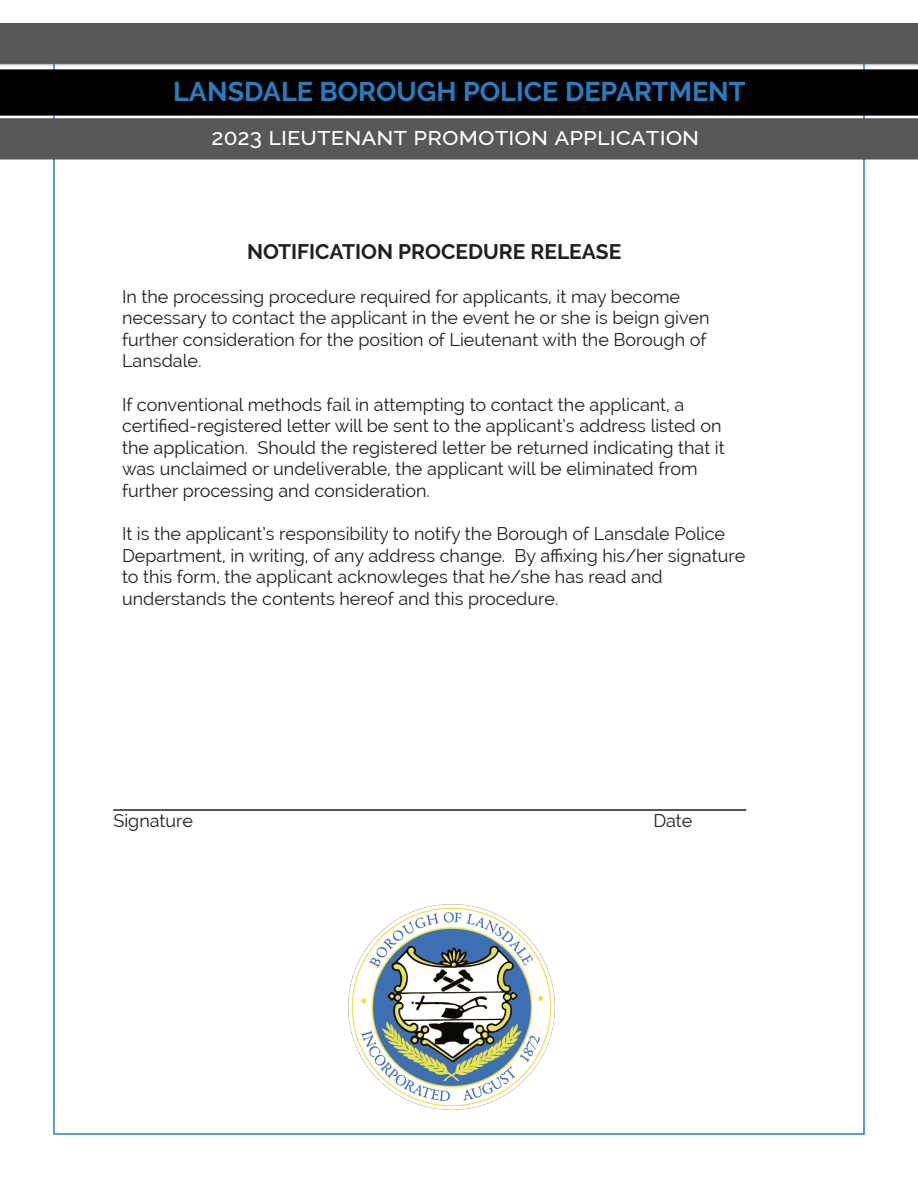
<style>
.page{position:relative;width:918px;height:1188px;background:#fff}
.page>*{position:absolute;margin:0;border:0;box-sizing:border-box;transform-origin:0 0}
.t1{font:700 27px "Raleway";color:#267ec2}
.t2{font:500 25.5px "Raleway";color:#fff}
.t3{font:700 21px "Raleway";color:#231f20}
.t4{font:18px/21.6px "Raleway";color:#231f20}
.s1{font-size:22.5px}
</style>
<div class="page">
<img style="left:0;top:24px;width:918px;height:152px">
<img style="left:349px;top:904px;width:205px;height:206px">
<hr style="left:113px;top:809px;width:633px;height:2px;background:#231f20">
<p class="t1" style="left:173px;top:76px;width:574px">LANSDALE BOROUGH POLICE DEPARTMENT</p>
<p class="t2" style="left:211px;top:122px;width:489px"><span class="s1">2023</span> lieutenant promotion application</p>
<p class="t3" style="left:247px;top:240px;width:376px">NOTIFICATION PROCEDURE RELEASE</p>
<p class="t4" style="left:122px;top:286px;width:589px">In the processing procedure required for applicants, it may become necessary to contact the applicant in the event he or she is beign given further consideration for the position of Lieutenant with the Borough of Lansdale.</p>
<p class="t4" style="left:122px;top:394px;width:604px">If conventional methods fail in attempting to contact the applicant, a certified-registered letter will be sent to the applicant’s address listed on the application. Should the registered letter be returned indicating that it was unclaimed or undeliverable, the applicant will be eliminated from further processing and consideration.</p>
<p class="t4" style="left:122px;top:523px;width:625px">It is the applicant’s responsibility to notify the Borough of Lansdale Police Department, in writing, of any address change. By affixing his/her signature to this form, the applicant acknowleges that he/she has read and understands the contents hereof and this procedure.</p>
<p class="t4" style="left:113px;top:810px;width:81px">Signature</p>
<p class="t4" style="left:653px;top:810px;width:41px">Date</p>
</div>
